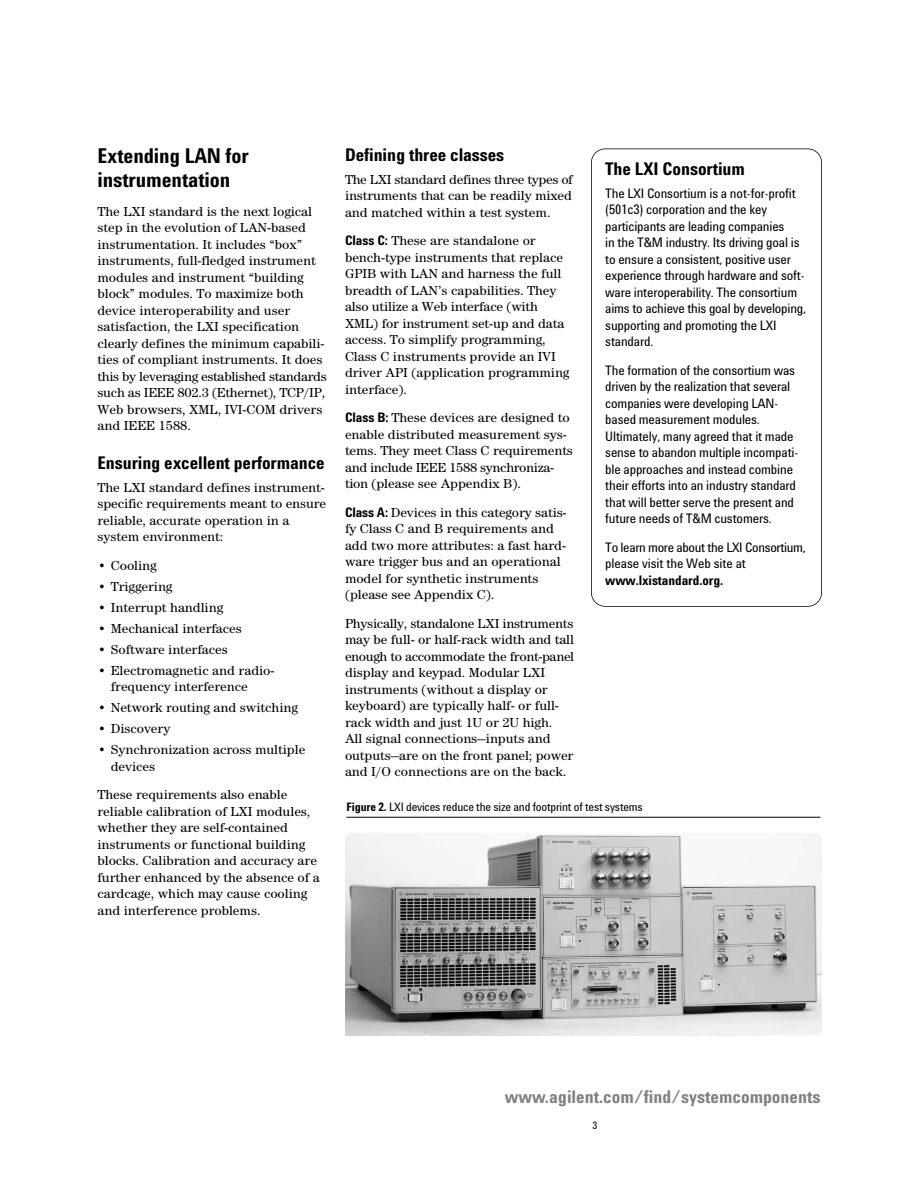
<style>
.page{position:relative;width:918px;height:1188px;background:#fff}
.page>*{position:absolute;margin:0;border:0;box-sizing:border-box;transform-origin:0 0}
.t1{font:700 21px/24px "Agilent Cond";letter-spacing:-.005em;color:#000}
.t2{font:700 18px "Agilent Cond";letter-spacing:-.005em;color:#000}
.t3{font:700 18px "Agilent Cond";color:#808080}
.t4{font:13.5px/16.5px "Agilent Century ITC";letter-spacing:-.005em;color:#000}
.t5{font:13.5px/16.5px "Agilent Cond";letter-spacing:-.01em;color:#000}
.t6{font:700 13.5px "Agilent Cond";letter-spacing:-.005em;color:#000}
.t7{font:12px "Agilent Cond";letter-spacing:-.015em;color:#000}
.t8{font:10.5px "Agilent Cond";color:#000}
.s1{font-family:"Agilent Cond";font-weight:700}
.s2{font-weight:700}
</style>
<div class="page">
<div style="left:591px;top:148px;width:231px;height:459px;border:2px solid #000;border-radius:14px"></div>
<hr style="left:346px;top:817px;width:474px;height:1px;background:#000">
<img style="left:345px;top:833px;width:477px;height:203px">
<h1 class="t1" style="left:98px;top:145px;width:153px">Extending LAN for instrumentation</h1>
<p class="t4" style="left:98px;top:204px;width:231px">The LXI standard is the next logical step in the evolution of LAN-based instrumentation. It includes “box” instruments, full-fledged instrument modules and instrument “building block” modules. To maximize both device interoperability and user satisfaction, the LXI specification clearly defines the minimum capabili&shy;ties of compliant instruments. It does this by leveraging established standards such as IEEE 802.3 (Ethernet), TCP/IP, Web browsers, XML, IVI-COM drivers and IEEE 1588.</p>
<h2 class="t2" style="left:98px;top:456px;width:229px">Ensuring excellent performance</h2>
<p class="t4" style="left:98px;top:480px;width:230px">The LXI standard defines instrument&shy;specific requirements meant to ensure reliable, accurate operation in a system environment:</p>
<p class="t4" style="left:98px;top:558px;width:61px">• Cooling</p>
<p class="t4" style="left:98px;top:579px;width:76px">• Triggering</p>
<p class="t4" style="left:98px;top:600px;width:127px">• Interrupt handling</p>
<p class="t4" style="left:98px;top:621px;width:146px">• Mechanical interfaces</p>
<p class="t4" style="left:98px;top:642px;width:132px">• Software interfaces</p>
<p class="t4" style="left:111px;top:663px;width:165px;text-indent:-13px">• Electromagnetic and radio&shy;frequency interference</p>
<p class="t4" style="left:98px;top:701px;width:202px">• Network routing and switching</p>
<p class="t4" style="left:98px;top:722px;width:74px">• Discovery</p>
<p class="t4" style="left:111px;top:743px;width:196px;text-indent:-13px">• Synchronization across multiple devices</p>
<p class="t4" style="left:98px;top:788px;width:224px">These requirements also enable reliable calibration of LXI modules, whether they are self-contained instruments or functional building blocks. Calibration and accuracy are further enhanced by the absence of a cardcage, which may cause cooling and interference problems.</p>
<h2 class="t2" style="left:345px;top:148px;width:161px">Defining three classes</h2>
<p class="t4" style="left:345px;top:172px;width:229px;text-align:justify">The LXI standard defines three types of instruments that can be readily mixed and matched within a test system.</p>
<p class="t4" style="left:345px;top:234px;width:226px"><span class="s1">Class C:</span> These are standalone or bench-type instruments that replace<br>GPIB with LAN and harness the full breadth of LAN’s capabilities. They also utilize a Web interface (with<br>XML) for instrument set-up and data access. To simplify programming,<br>Class C instruments provide an IVI driver API (application programming interface).</p>
<p class="t4" style="left:345px;top:411px;width:230px"><span class="s1">Class B:</span> These devices are designed to enable distributed measurement sys&shy;tems. They meet Class C requirements and include IEEE 1588 synchroniza&shy;tion (please see Appendix B).</p>
<p class="t4" style="left:345px;top:505px;width:223px"><span class="s1">Class A:</span> Devices in this category satis&shy;fy Class C and B requirements and add two more attributes: a fast hard&shy;ware trigger bus and an operational model for synthetic instruments (please see Appendix C).</p>
<p class="t4" style="left:345px;top:616px;width:231px">Physically, standalone LXI instruments may be full- or half-rack width and tall enough to accommodate the front-panel display and keypad. Modular LXI instruments (without a display or keyboard) are typically half- or full&shy;rack width and just 1U or 2U high.<br>All signal connections—inputs and outputs—are on the front panel; power and I/O connections are on the back.</p>
<h2 class="t2" style="left:605px;top:162px;width:141px">The LXI Consortium</h2>
<p class="t5" style="left:605px;top:186px;width:202px">The LXI Consortium is a not-for-profit (501c3) corporation and the key participants are leading companies<br>in the T&amp;M industry. Its driving goal is to ensure a consistent, positive user experience through hardware and soft&shy;ware interoperability. The consortium aims to achieve this goal by developing, supporting and promoting the LXI standard.</p>
<p class="t5" style="left:605px;top:363px;width:195px">The formation of the consortium was driven by the realization that several companies were developing LAN&shy;based measurement modules.<br>Ultimately, many agreed that it made sense to abandon multiple incompati&shy;ble approaches and instead combine their efforts into an industry standard that will better serve the present and future needs of T&amp;M customers.</p>
<p class="t5" style="left:605px;top:540px;width:202px">To learn more about the LXI Consortium, please visit the Web site at</p>
<p class="t6" style="left:605px;top:575px;width:120px">www.lxistandard.org.</p>
<p class="t7" style="left:346px;top:802px;width:298px"><span class="s2">Figure 2.</span> LXI devices reduce the size and footprint of test systems</p>
<h2 class="t3" style="left:505px;top:1090px;width:317px">www.agilent.com/find/systemcomponents</h2>
<p class="t8" style="left:592px;top:1122px;width:6px">3</p>
</div>
